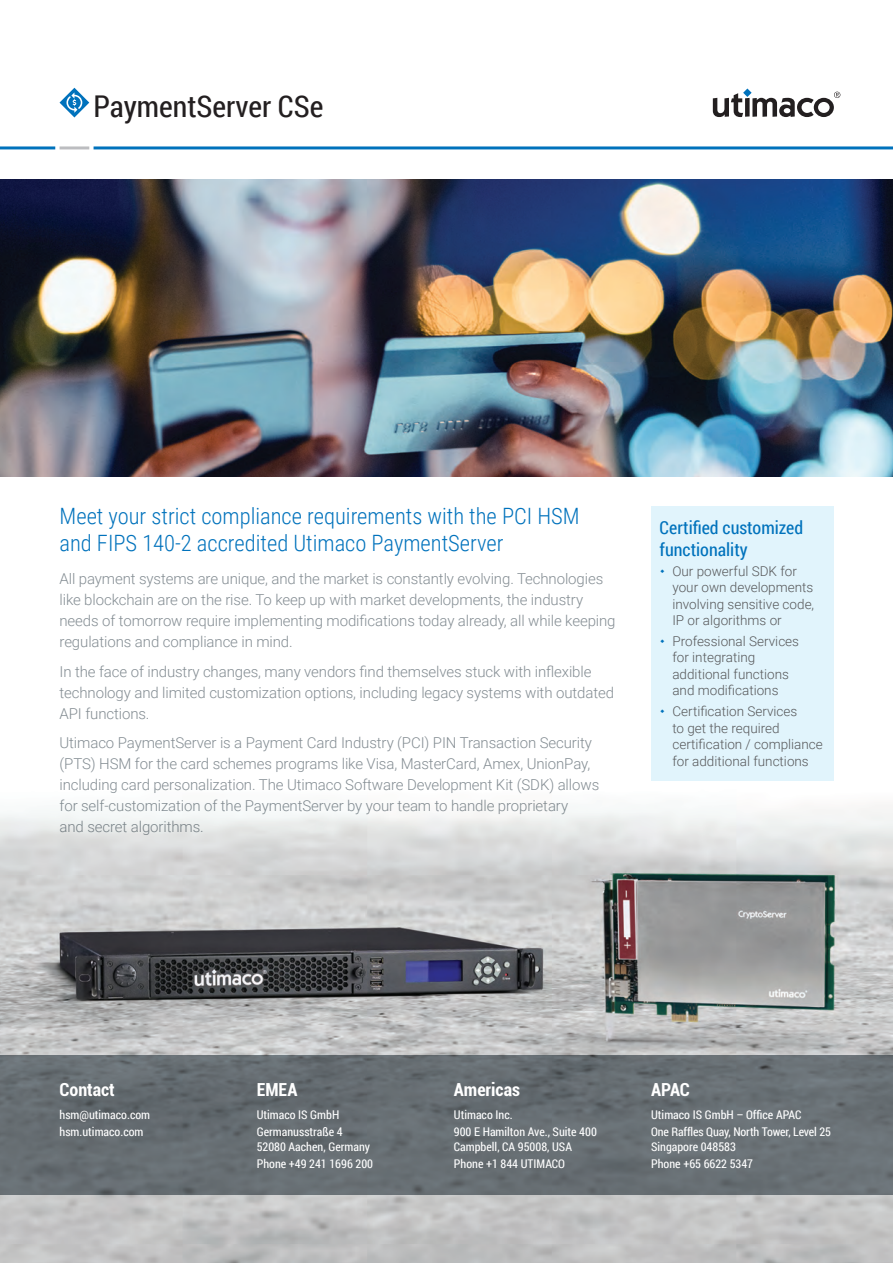
<style>
.page{position:relative;width:893px;height:1263px;background:#fff}
.page>*{position:absolute;margin:0;border:0;box-sizing:border-box;transform-origin:0 0}
._00_Title{font:30px "Roboto Condensed";color:#231f20}
._01_Intro_Headline_D{font:300 22.5px/27px "Roboto Condensed";color:#0072bc}
.t1{font:18px/21.6px "Roboto Condensed";color:#0072bc}
._04_Contact_Headline{font:700 condensed 18px "Roboto";color:#fff}
.t2{font:300 15px/21px "Roboto";letter-spacing:-.005em;color:#848d93}
.t3{font:300 13.5px/16.5px "Roboto";color:#57585a}
._05_Address_EN{font:12px/15px "Roboto Condensed";color:#fff}
</style>
<div class="page">
<img style="left:0;top:508px;width:893px;height:755px">
<svg style="left:713px;top:89px;width:127px;height:28px"></svg>
<div style="left:745px;top:98px;width:5px;height:19px;background:#231f20"></div>
<hr style="left:0;top:146px;width:55px;height:3px;background:#0072bc">
<hr style="left:60px;top:146px;width:29px;height:3px;background:#bcbdc0">
<hr style="left:94px;top:146px;width:799px;height:3px;background:#0072bc">
<img style="left:0;top:179px;width:893px;height:298px">
<div style="left:0;top:1055px;width:893px;height:140px;background:#676e73"></div>
<svg style="left:60px;top:88px;width:29px;height:29px"></svg>
<div style="left:651px;top:507px;width:182px;height:274px;background:#e1f4fc"></div>
<p class="_00_Title" style="left:94px;top:86px;width:231px">PaymentServer CSe</p>
<p class="_01_Intro_Headline_D" style="left:60px;top:501px;width:522px">Meet your strict compliance requirements with the PCI HSM and FIPS 140-2 accredited Utimaco PaymentServer</p>
<p class="t2" style="left:60px;top:568px;width:558px">All payment systems are unique, and the market is constantly evolving. Technologies like blockchain are on the rise. To keep up with market developments, the industry needs of tomorrow require implementing modifications today already, all while keeping regulations and compliance in mind.</p>
<p class="t2" style="left:60px;top:660px;width:556px">In the face of industry changes, many vendors find themselves stuck with inflexible technology and limited customization options, including legacy systems with outdated<br>API functions.</p>
<p class="t2" style="left:60px;top:732px;width:541px">Utimaco PaymentServer is a Payment Card Industry (PCI) PIN Transaction Security (PTS) HSM for the card schemes programs like Visa, MasterCard, Amex, UnionPay, including card personalization. The Utimaco Software Development Kit (SDK) allows for self-customization of the PaymentServer by your team to handle proprietary<br>and secret algorithms.</p>
<p class="t1" style="left:660px;top:516px;width:145px">Certified customized functionality</p>
<p class="t3" style="left:672px;top:562px;width:143px">Our powerful SDK for your own developments involving sensitive code,<br>IP or algorithms or</p>
<p class="t3" style="left:672px;top:632px;width:128px">Professional Services for integrating additional functions and modifications</p>
<p class="t3" style="left:672px;top:703px;width:152px">Certification Services<br>to get the required certification / compliance for additional functions</p>
<p class="_04_Contact_Headline" style="left:60px;top:1076px;width:57px">Contact</p>
<p class="_05_Address_EN" style="left:60px;top:1107px;width:92px">hsm@utimaco.com</p>
<p class="_05_Address_EN" style="left:60px;top:1124px;width:85px">hsm.utimaco.com</p>
<p class="_04_Contact_Headline" style="left:257px;top:1076px;width:42px">EMEA</p>
<p class="_05_Address_EN" style="left:257px;top:1107px;width:84px">Utimaco IS GmbH</p>
<p class="_05_Address_EN" style="left:257px;top:1124px;width:115px">Germanusstraße 4<br>52080 Aachen, Germany</p>
<p class="_05_Address_EN" style="left:257px;top:1156px;width:118px">Phone +49 241 1696 200</p>
<p class="_04_Contact_Headline" style="left:454px;top:1076px;width:68px">Americas</p>
<p class="_05_Address_EN" style="left:454px;top:1107px;width:60px">Utimaco Inc.</p>
<p class="_05_Address_EN" style="left:454px;top:1124px;width:144px">900 E Hamilton Ave., Suite 400<br>Campbell, CA 95008, USA</p>
<p class="_05_Address_EN" style="left:454px;top:1156px;width:113px">Phone +1 844 UTIMACO</p>
<p class="_04_Contact_Headline" style="left:651px;top:1076px;width:40px">APAC</p>
<p class="_05_Address_EN" style="left:651px;top:1107px;width:152px">Utimaco IS GmbH – Office APAC</p>
<p class="_05_Address_EN" style="left:651px;top:1124px;width:181px">One Raffles Quay, North Tower, Level 25<br>Singapore 048583</p>
<p class="_05_Address_EN" style="left:651px;top:1156px;width:103px">Phone +65 6622 5347</p>
</div>
